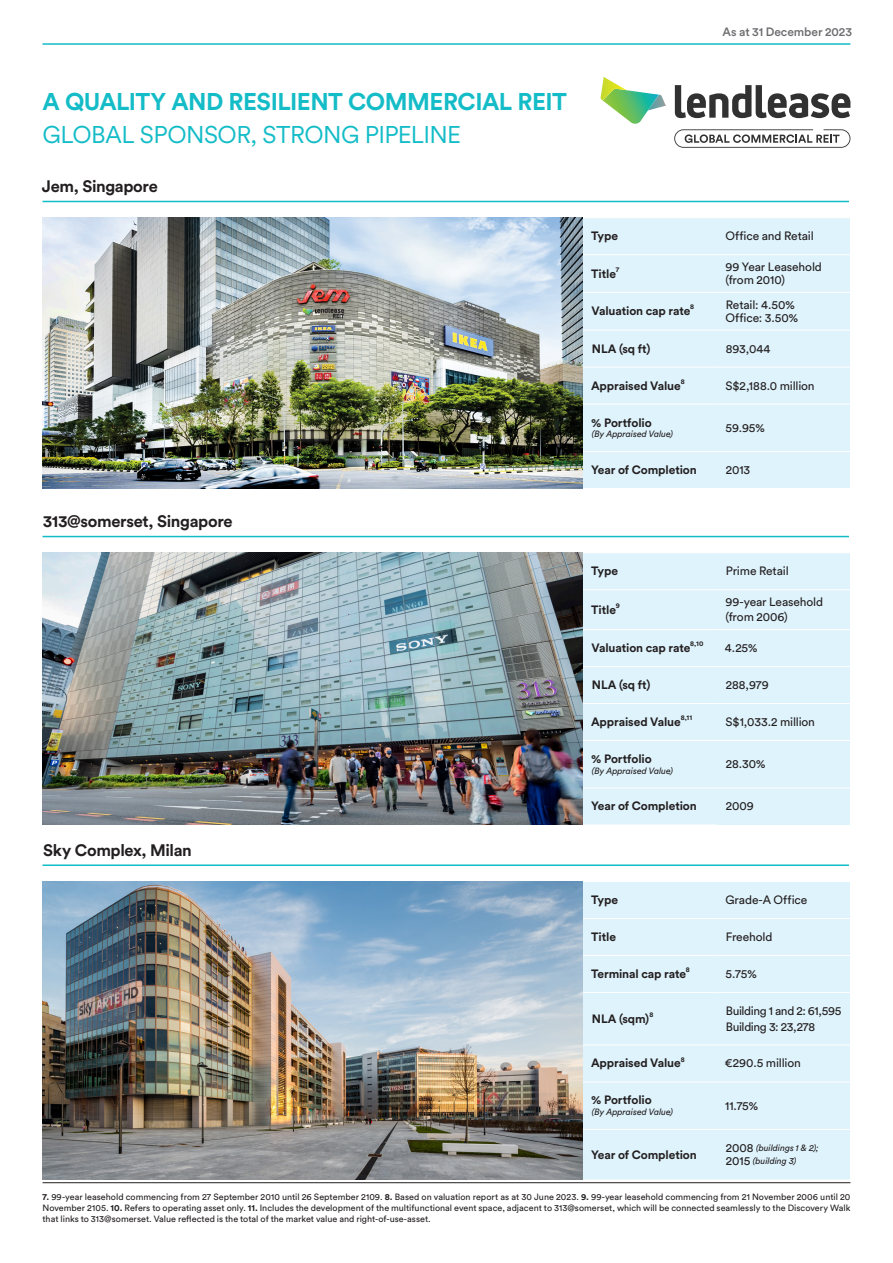
<style>
.page{position:relative;width:893px;height:1263px;background:#fff}
.page>*{position:absolute;margin:0;border:0;box-sizing:border-box;transform-origin:0 0}
.t1{font:700 24px "Circular Std";letter-spacing:-.02em;color:#14bcc7}
.t2{font:24px "Circular XX";letter-spacing:-.025em;color:#14bcc7}
.P_O_Chart_heading_Undrlined{font:700 16.5px "Circular Std";letter-spacing:-.02em;color:#231f20}
.P_O_Body_Copy{font:700 12px "Circular Std";letter-spacing:-.01em;color:#231f20}
.P_O_Body_Copy-2{font:12px/13.5px "Circular Std";letter-spacing:-.01em;color:#231f20}
.P_O_Body_Copy-3{font:12px "Circular Std";letter-spacing:-.03em;color:#231f20}
.t3{font:500 12px "Circular Std";letter-spacing:-.005em;color:#6c6d70}
.P_O_Footnote_Rule_above{font:9px/10.8px "Circular Std";color:#231f20;text-align:justify}
.P_O_Body_Copy-4{font:italic 9px/13.5px "Circular Std";letter-spacing:-.005em;color:#231f20}
.P_O_Body_Copy-5{font:700 7.05px "Circular Std";color:#231f20}
.s1{font-style:normal;font-size:12px}
.s2{font-weight:700}
</style>
<div class="page">
<hr style="left:43px;top:43px;width:807px;height:2px;background:#14bcc7">
<svg style="left:674px;top:129px;width:176px;height:19px"></svg>
<svg style="left:675px;top:85px;width:175px;height:33px"></svg>
<svg style="left:600px;top:77px;width:66px;height:47px"></svg>
<hr style="left:43px;top:1182px;width:807px;height:1px;background:#231f20">
<hr style="left:43px;top:864px;width:806px;height:2px;background:#14bcc7">
<div style="left:583px;top:882px;width:267px;height:297px;background:#dff3fc"></div>
<hr style="left:583px;top:918px;width:133px;height:1px;background:#fff">
<hr style="left:716px;top:918px;width:135px;height:1px;background:#fff">
<hr style="left:583px;top:955px;width:133px;height:1px;background:#fff">
<hr style="left:716px;top:955px;width:135px;height:1px;background:#fff">
<hr style="left:583px;top:992px;width:133px;height:1px;background:#fff">
<hr style="left:716px;top:992px;width:135px;height:1px;background:#fff">
<hr style="left:583px;top:1044px;width:133px;height:1px;background:#fff">
<hr style="left:716px;top:1044px;width:135px;height:1px;background:#fff">
<hr style="left:583px;top:1081px;width:133px;height:1px;background:#fff">
<hr style="left:716px;top:1081px;width:135px;height:1px;background:#fff">
<hr style="left:583px;top:1129px;width:133px;height:1px;background:#fff">
<hr style="left:716px;top:1129px;width:135px;height:1px;background:#fff">
<img style="left:43px;top:881px;width:540px;height:298px">
<hr style="left:43px;top:201px;width:806px;height:1px;background:#14bcc7">
<div style="left:583px;top:218px;width:267px;height:270px;background:#dff3fc"></div>
<hr style="left:583px;top:254px;width:133px;height:1px;background:#fff">
<hr style="left:583px;top:292px;width:133px;height:1px;background:#fff">
<hr style="left:583px;top:330px;width:133px;height:1px;background:#fff">
<hr style="left:583px;top:367px;width:133px;height:1px;background:#fff">
<hr style="left:583px;top:404px;width:133px;height:1px;background:#fff">
<hr style="left:583px;top:451px;width:133px;height:1px;background:#fff">
<hr style="left:716px;top:254px;width:135px;height:1px;background:#fff">
<hr style="left:716px;top:292px;width:135px;height:1px;background:#fff">
<hr style="left:716px;top:330px;width:135px;height:1px;background:#fff">
<hr style="left:716px;top:367px;width:135px;height:1px;background:#fff">
<hr style="left:716px;top:404px;width:135px;height:1px;background:#fff">
<hr style="left:716px;top:451px;width:135px;height:1px;background:#fff">
<img style="left:43px;top:218px;width:540px;height:270px">
<hr style="left:43px;top:536px;width:806px;height:1px;background:#14bcc7">
<div style="left:583px;top:553px;width:267px;height:272px;background:#dff3fc"></div>
<hr style="left:583px;top:589px;width:133px;height:1px;background:#fff">
<hr style="left:716px;top:589px;width:135px;height:1px;background:#fff">
<hr style="left:583px;top:629px;width:133px;height:1px;background:#fff">
<hr style="left:716px;top:629px;width:135px;height:1px;background:#fff">
<hr style="left:583px;top:666px;width:133px;height:1px;background:#fff">
<hr style="left:716px;top:666px;width:135px;height:1px;background:#fff">
<hr style="left:583px;top:703px;width:133px;height:1px;background:#fff">
<hr style="left:716px;top:703px;width:135px;height:1px;background:#fff">
<hr style="left:583px;top:740px;width:133px;height:1px;background:#fff">
<hr style="left:716px;top:740px;width:135px;height:1px;background:#fff">
<hr style="left:583px;top:788px;width:133px;height:1px;background:#fff">
<hr style="left:716px;top:788px;width:135px;height:1px;background:#fff">
<hr style="left:583px;top:824px;width:133px;height:1px;background:#fff">
<img style="left:43px;top:553px;width:540px;height:271px">
<p class="t1" style="left:43px;top:86px;width:526px">A QUALITY AND RESILIENT COMMERCIAL REIT</p>
<p class="t2" style="left:43px;top:119px;width:420px">GLOBAL SPONSOR, STRONG PIPELINE</p>
<p class="P_O_Chart_heading_Undrlined" style="left:42px;top:175px;width:117px">Jem, Singapore</p>
<p class="P_O_Chart_heading_Undrlined" style="left:43px;top:511px;width:191px">313@somerset, Singapore</p>
<p class="P_O_Chart_heading_Undrlined" style="left:43px;top:839px;width:150px">Sky Complex, Milan</p>
<h3 class="t3" style="left:723px;top:24px;width:131px">As at 31 December 2023</h3>
<p class="P_O_Body_Copy" style="left:591px;top:228px;width:28px">Type</p>
<p class="P_O_Body_Copy-2" style="left:725px;top:229px;width:90px">Office and Retail</p>
<p class="P_O_Body_Copy" style="left:591px;top:266px;width:26px">Title</p>
<p class="P_O_Body_Copy-5" style="left:616px;top:265px;width:5px">7</p>
<p class="P_O_Body_Copy-2" style="left:725px;top:260px;width:98px">99 Year Leasehold (from 2010)</p>
<p class="P_O_Body_Copy" style="left:591px;top:303px;width:100px">Valuation cap rate</p>
<p class="P_O_Body_Copy-5" style="left:690px;top:302px;width:5px">8</p>
<p class="P_O_Body_Copy-2" style="left:725px;top:297px;width:74px">Retail: 4.50%<br>Office: 3.50%</p>
<p class="P_O_Body_Copy" style="left:592px;top:341px;width:60px">NLA (sq ft)</p>
<p class="P_O_Body_Copy-2" style="left:726px;top:341px;width:46px">893,044</p>
<p class="P_O_Body_Copy" style="left:591px;top:378px;width:91px">Appraised Value</p>
<p class="P_O_Body_Copy-5" style="left:681px;top:377px;width:5px">8</p>
<p class="P_O_Body_Copy-2" style="left:725px;top:378px;width:91px">S$2,188.0 million</p>
<p class="P_O_Body_Copy" style="left:591px;top:415px;width:62px">% Portfolio</p>
<p class="P_O_Body_Copy-4" style="left:592px;top:427px;width:83px">(By Appraised Value)</p>
<p class="P_O_Body_Copy-2" style="left:726px;top:421px;width:41px">59.95%</p>
<p class="P_O_Body_Copy" style="left:591px;top:462px;width:107px">Year of Completion</p>
<p class="P_O_Body_Copy-2" style="left:726px;top:463px;width:26px">2013</p>
<p class="P_O_Body_Copy" style="left:591px;top:563px;width:28px">Type</p>
<p class="P_O_Body_Copy-2" style="left:726px;top:564px;width:64px">Prime Retail</p>
<p class="P_O_Body_Copy" style="left:591px;top:602px;width:26px">Title</p>
<p class="P_O_Body_Copy-5" style="left:616px;top:601px;width:6px">9</p>
<p class="P_O_Body_Copy-2" style="left:725px;top:595px;width:99px">99-year Leasehold</p>
<p class="P_O_Body_Copy-2" style="left:725px;top:610px;width:64px">(from 2006)</p>
<p class="P_O_Body_Copy" style="left:591px;top:640px;width:100px">Valuation cap rate</p>
<p class="P_O_Body_Copy-5" style="left:690px;top:639px;width:15px">8,10</p>
<p class="P_O_Body_Copy-2" style="left:725px;top:641px;width:34px">4.25%</p>
<p class="P_O_Body_Copy" style="left:592px;top:677px;width:60px">NLA (sq ft)</p>
<p class="P_O_Body_Copy-2" style="left:726px;top:678px;width:45px">288,979</p>
<p class="P_O_Body_Copy" style="left:591px;top:714px;width:91px">Appraised Value</p>
<p class="P_O_Body_Copy-5" style="left:681px;top:713px;width:13px">8,11</p>
<p class="P_O_Body_Copy-2" style="left:725px;top:715px;width:91px">S$1,033.2 million</p>
<p class="P_O_Body_Copy" style="left:591px;top:751px;width:62px">% Portfolio</p>
<p class="P_O_Body_Copy-4" style="left:592px;top:764px;width:83px">(By Appraised Value)</p>
<p class="P_O_Body_Copy-2" style="left:726px;top:757px;width:41px">28.30%</p>
<p class="P_O_Body_Copy" style="left:591px;top:798px;width:107px">Year of Completion</p>
<p class="P_O_Body_Copy-2" style="left:726px;top:799px;width:30px">2009</p>
<p class="P_O_Body_Copy" style="left:591px;top:892px;width:28px">Type</p>
<p class="P_O_Body_Copy-2" style="left:725px;top:893px;width:83px">Grade-A Office</p>
<p class="P_O_Body_Copy" style="left:591px;top:929px;width:26px">Title</p>
<p class="P_O_Body_Copy-2" style="left:726px;top:930px;width:48px">Freehold</p>
<p class="P_O_Body_Copy" style="left:591px;top:966px;width:96px">Terminal cap rate</p>
<p class="P_O_Body_Copy-5" style="left:686px;top:965px;width:5px">8</p>
<p class="P_O_Body_Copy-2" style="left:726px;top:967px;width:33px">5.75%</p>
<p class="P_O_Body_Copy" style="left:592px;top:1011px;width:59px">NLA (sqm)</p>
<p class="P_O_Body_Copy-5" style="left:649px;top:1010px;width:5px">8</p>
<p class="P_O_Body_Copy-3" style="left:726px;top:1003px;width:117px">Building 1 and 2: 61,595</p>
<p class="P_O_Body_Copy-3" style="left:726px;top:1019px;width:91px">Building 3: 23,278</p>
<p class="P_O_Body_Copy" style="left:591px;top:1055px;width:91px">Appraised Value</p>
<p class="P_O_Body_Copy-5" style="left:681px;top:1055px;width:5px">8</p>
<p class="P_O_Body_Copy-2" style="left:725px;top:1056px;width:78px">€290.5 million</p>
<p class="P_O_Body_Copy" style="left:591px;top:1092px;width:62px">% Portfolio</p>
<p class="P_O_Body_Copy-4" style="left:592px;top:1105px;width:83px">(By Appraised Value)</p>
<p class="P_O_Body_Copy-2" style="left:725px;top:1098px;width:35px">11.75%</p>
<p class="P_O_Body_Copy" style="left:591px;top:1147px;width:107px">Year of Completion</p>
<p class="P_O_Body_Copy-4" style="left:726px;top:1141px;width:94px"><span class="s1">2008</span> (buildings 1 &amp; 2);<br><span class="s1">2015</span> (building 3)</p>
<p class="P_O_Footnote_Rule_above" style="left:43px;top:1191px;width:809px"><span class="s2">7.</span> 99-year leasehold commencing from 27 September 2010 until 26 September 2109. <span class="s2">8.</span> Based on valuation report as at 30 June 2023. <span class="s2">9.</span> 99-year leasehold commencing from 21 November 2006 until 20<br>November 2105. <span class="s2">10.</span> Refers to operating asset only. <span class="s2">11.</span> Includes the development of the multifunctional event space, adjacent to 313@somerset, which will be connected seamlessly to the Discovery Walk that links to 313@somerset. Value reflected is the total of the market value and right-of-use-asset.</p>
</div>
